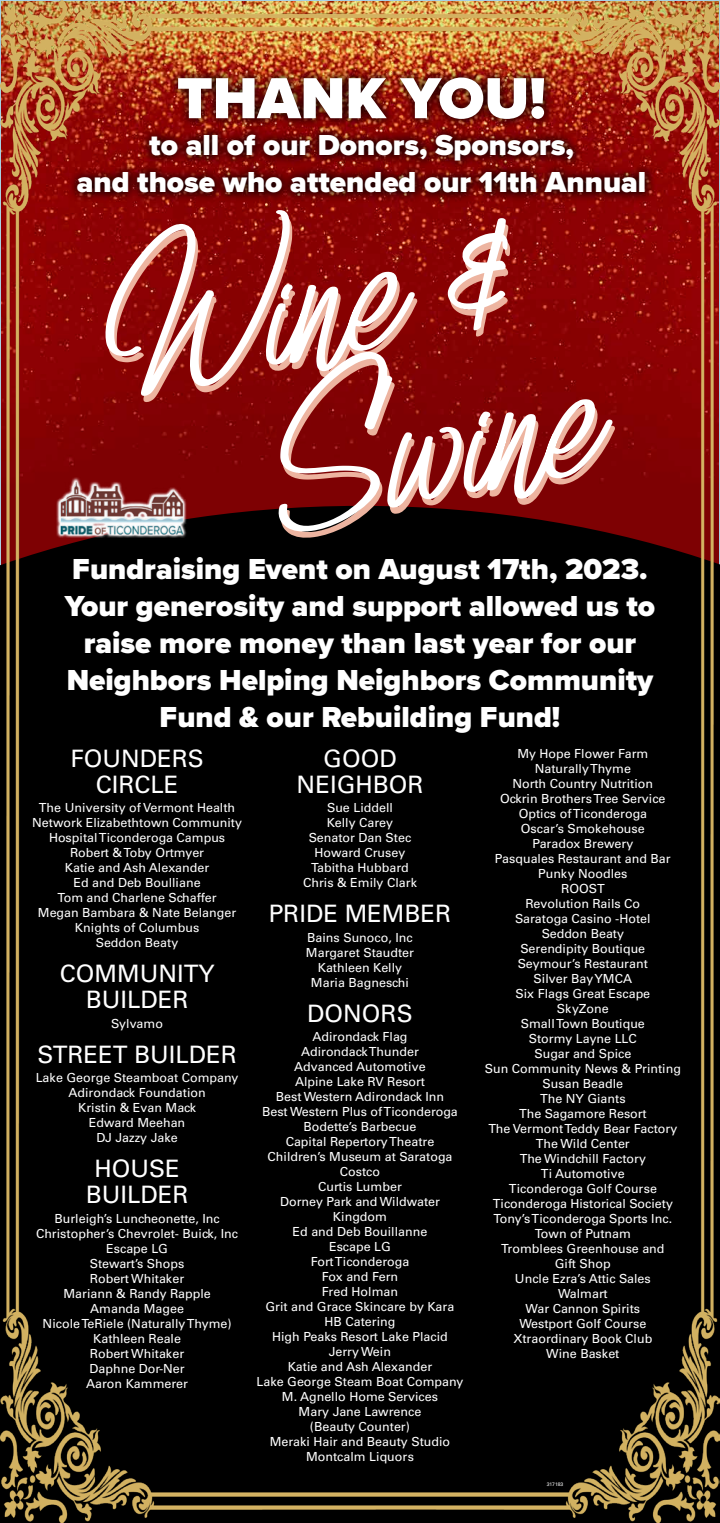
<style>
.page{position:relative;width:720px;height:1523px;background:#fff}
.page>*{position:absolute;margin:0;border:0;box-sizing:border-box;transform-origin:0 0}
.t1{font:900 60px "Proxima Nova";color:#fff}
.t2{font:900 30px/37px "Proxima Nova";color:#fff;text-align:center}
.t3{font:24px/26px "Univers";color:#fff;text-align:center}
.t4{font:12.5px/15px "Univers";color:#fff;text-align:center}
.t5{font:5px "Univers";color:#fff}
</style>
<div class="page">
<img style="left:0;top:0;width:720px;height:1523px">
<img style="left:54px;top:477px;width:136px;height:61px">
<div style="left:67px;top:67px;width:589px;height:136px;background:#000;opacity:.75"></div>
<svg style="left:280px;top:358px;width:335px;height:180px;background:#250e0d"></svg>
<svg style="left:105px;top:210px;width:403px;height:186px;fill:#8a0204"></svg>
<svg style="left:278px;top:352px;width:335px;height:180px;fill:#810103"></svg>
<div style="left:54px;top:546px;width:611px;height:197px;background:#000"></div>
<h1 class="t1" style="left:177px;top:53px;width:371px">THANK YOU!</h1>
<h2 class="t2" style="left:77px;top:126px;width:571px">to all of our Donors, Sponsors,<br>and those who attended our 11th Annual</h2>
<h2 class="t2" style="left:65px;top:550px;width:592px">Fundraising Event on August 17th, 2023.<br>Your generosity and support allowed us to raise more money than last year for our Neighbors Helping Neighbors Community Fund &amp; our Rebuilding Fund!</h2>
<h3 class="t3" style="left:70px;top:745px;width:135px">FOUNDERS<br>CIRCLE</h3>
<p class="t4" style="left:32px;top:800px;width:211px">The University of Vermont Health<br>Network Elizabethtown Community<br>Hospital Ticonderoga Campus<br>Robert &amp; Toby Ortmyer<br>Katie and Ash Alexander<br>Ed and Deb Boulliane<br>Tom and Charlene Schaffer<br>Megan Bambara &amp; Nate Belanger<br>Knights of Columbus<br>Seddon Beaty</p>
<h3 class="t3" style="left:60px;top:961px;width:156px">COMMUNITY<br>BUILDER</h3>
<p class="t4" style="left:111px;top:1016px;width:53px">Sylvamo</p>
<h3 class="t3" style="left:37px;top:1041px;width:201px">STREET BUILDER</h3>
<p class="t4" style="left:36px;top:1070px;width:204px">Lake George Steamboat Company<br>Adirondack Foundation<br>Kristin &amp; Evan Mack<br>Edward Meehan<br>DJ Jazzy Jake</p>
<h3 class="t3" style="left:86px;top:1156px;width:104px">HOUSE<br>BUILDER</h3>
<p class="t4" style="left:36px;top:1211px;width:204px">Burleigh’s Luncheonette, Inc<br>Christopher’s Chevrolet- Buick, Inc<br>Escape LG<br>Stewart’s Shops<br>Robert Whitaker<br>Mariann &amp; Randy Rapple<br>Amanda Magee<br>Nicole TeRiele (Naturally Thyme)<br>Kathleen Reale<br>Robert Whitaker<br>Daphne Dor-Ner<br>Aaron Kammerer</p>
<h3 class="t3" style="left:297px;top:745px;width:128px">GOOD<br>NEIGHBOR</h3>
<p class="t4" style="left:303px;top:800px;width:115px">Sue Liddell<br>Kelly Carey<br>Senator Dan Stec<br>Howard Crusey<br>Tabitha Hubbard<br>Chris &amp; Emily Clark</p>
<h3 class="t3" style="left:269px;top:901px;width:184px">PRIDE MEMBER</h3>
<p class="t4" style="left:306px;top:930px;width:110px">Bains Sunoco, Inc<br>Margaret Staudter<br>Kathleen Kelly<br>Maria Bagneschi</p>
<h3 class="t3" style="left:307px;top:1000px;width:107px">DONORS</h3>
<p class="t4" style="left:256px;top:1029px;width:208px">Adirondack Flag<br>Adirondack Thunder<br>Advanced Automotive<br>Alpine Lake RV Resort<br>Best Western Adirondack Inn<br>Best Western Plus of Ticonderoga<br>Bodette’s Barbecue<br>Capital Repertory Theatre<br>Children’s Museum at Saratoga<br>Costco<br>Curtis Lumber<br>Dorney Park and Wildwater<br>Kingdom<br>Ed and Deb Bouillanne<br>Escape LG<br>Fort Ticonderoga<br>Fox and Fern<br>Fred Holman<br>Grit and Grace Skincare by Kara<br>HB Catering<br>High Peaks Resort Lake Placid<br>Jerry Wein<br>Katie and Ash Alexander<br>Lake George Steam Boat Company<br>M. Agnello Home Services<br>Mary Jane Lawrence<br>(Beauty Counter)<br>Meraki Hair and Beauty Studio<br>Montcalm Liquors</p>
<p class="t4" style="left:485px;top:746px;width:198px">My Hope Flower Farm<br>Naturally Thyme<br>North Country Nutrition<br>Ockrin Brothers Tree Service<br>Optics of Ticonderoga<br>Oscar’s Smokehouse<br>Paradox Brewery<br>Pasquales Restaurant and Bar<br>Punky Noodles<br>ROOST<br>Revolution Rails Co<br>Saratoga Casino -Hotel<br>Seddon Beaty<br>Serendipity Boutique<br>Seymour’s Restaurant<br>Silver Bay YMCA<br>Six Flags Great Escape<br>SkyZone<br>Small Town Boutique<br>Stormy Layne LLC<br>Sugar and Spice<br>Sun Community News &amp; Printing<br>Susan Beadle<br>The NY Giants<br>The Sagamore Resort<br>The Vermont Teddy Bear Factory<br>The Wild Center<br>The Windchill Factory<br>Ti Automotive<br>Ticonderoga Golf Course<br>Ticonderoga Historical Society<br>Tony’s Ticonderoga Sports Inc.<br>Town of Putnam<br>Tromblees Greenhouse and<br>Gift Shop<br>Uncle Ezra’s Attic Sales<br>Walmart<br>War Cannon Spirits<br>Westport Golf Course<br>Xtraordinary Book Club<br>Wine Basket</p>
<p class="t5" style="left:547px;top:1481px;width:18px">317183</p>
</div>
